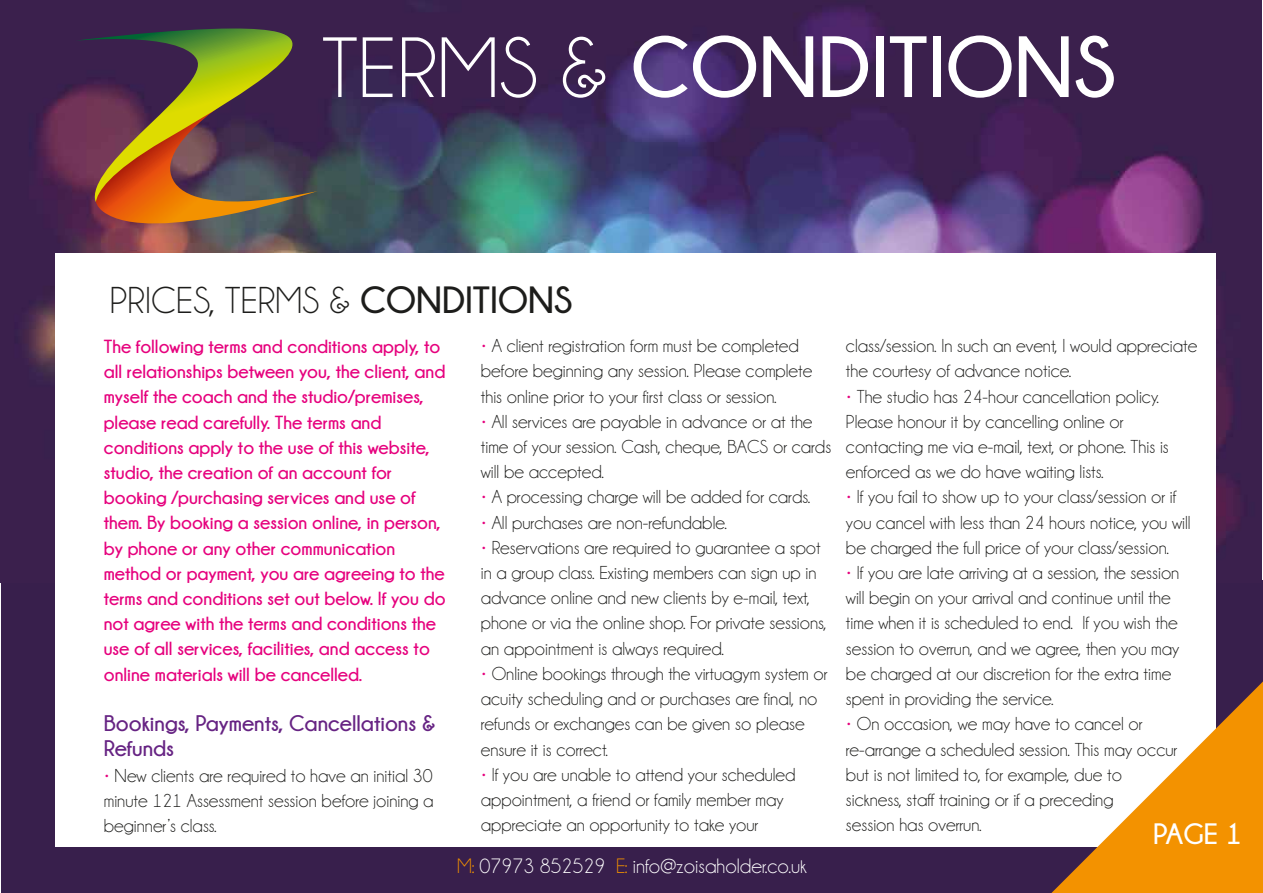
<style>
.page{position:relative;width:1263px;height:893px;background:#fff}
.page>*{position:absolute;margin:0;border:0;box-sizing:border-box;transform-origin:0 0}
.t1{font:700 86.4px "Champagne&Limousines";color:#fff}
.t2{font:37.8px "Champagne&Limousines";color:#1d1d1b}
.t3{font:700 29.4px "Champagne&Limousines";color:#fff}
.t4{font:700 22.5px/25.2px "Champagne&Limousines";color:#662383}
.t5{font:21px "Champagne&Limousines";color:#fff}
.t6{font:18.9px/25.2px "Champagne&Limousines";color:#1d1d1b}
.t7{font:700 18.9px/25.2px "Champagne&Limousines";color:#e6007d}
.s1{font-weight:400}
.s2{font-weight:700}
.s3{color:#e6007d}
.s4{color:#f39200}
</style>
<div class="page">
<div style="left:1px;top:580px;width:1261px;height:313px;background:#381f4c"></div>
<img style="left:1px;top:0;width:1261px;height:582px">
<div style="left:55px;top:253px;width:1160px;height:594px;background:#fff"></div>
<svg style="left:55px;top:28px;width:268px;height:219px;background:#6d4e40"></svg>
<svg style="left:1051px;top:681px;width:212px;height:212px"></svg>
<h1 class="t1" style="left:322px;top:20px;width:796px"><span class="s1">TERMS &amp;</span> CONDITIONS</h1>
<h2 class="t2" style="left:110px;top:281px;width:464px">PRICES, TERMS &amp; <span class="s2">CONDITIONS</span></h2>
<p class="t7" style="left:104px;top:334px;width:343px">The following terms and conditions apply, to all relationships between you, the client, and myself the coach and the studio/premises, please read carefully. The terms and conditions apply to the use of this website, studio, the creation of an account for booking /purchasing services and use of them. By booking a session online, in person, by phone or any other communication method or payment, you are agreeing to the terms and conditions set out below. If you do not agree with the terms and conditions the use of all services, facilities, and access to online materials will be cancelled.</p>
<p class="t4" style="left:104px;top:711px;width:333px">Bookings, Payments, Cancellations &amp;<br>Refunds</p>
<p class="t6" style="left:104px;top:763px;width:331px;text-align:justify"><span class="s3">•</span> New clients are required to have an initial 30 minute 121 Assessment session before joining a beginner’s class.</p>
<p class="t6" style="left:481px;top:333px;width:333px"><span class="s3">•</span> A client registration form must be completed before beginning any session. Please complete this online prior to your first class or session.</p>
<p class="t6" style="left:481px;top:409px;width:352px"><span class="s3">•</span> All services are payable in advance or at the time of your session. Cash, cheque, BACS or cards will be accepted.</p>
<p class="t6" style="left:481px;top:485px;width:331px"><span class="s3">•</span> A processing charge will be added for cards.</p>
<p class="t6" style="left:481px;top:510px;width:248px"><span class="s3">•</span> All purchases are non-refundable.</p>
<p class="t6" style="left:481px;top:535px;width:347px"><span class="s3">•</span> Reservations are required to guarantee a spot in a group class. Existing members can sign up in advance online and new clients by e-mail, text, phone or via the online shop. For private sessions, an appointment is always required.</p>
<p class="t6" style="left:481px;top:661px;width:348px"><span class="s3">•</span> Online bookings through the virtuagym system or acuity scheduling and or purchases are final, no refunds or exchanges can be given so please ensure it is correct.</p>
<p class="t6" style="left:481px;top:762px;width:316px"><span class="s3">•</span> If you are unable to attend your scheduled appointment, a friend or family member may appreciate an opportunity to take your</p>
<p class="t5" style="left:457px;top:855px;width:351px"><span class="s4">M:</span> 07973 852529 <span class="s4">E:</span> info@zoisaholder.co.uk</p>
<p class="t6" style="left:846px;top:333px;width:353px">class/session. In such an event, I would appreciate the courtesy of advance notice.</p>
<p class="t6" style="left:846px;top:384px;width:324px"><span class="s3">•</span> The studio has 24-hour cancellation policy.<br>Please honour it by cancelling online or contacting me via e-mail, text, or phone. This is enforced as we do have waiting lists.</p>
<p class="t6" style="left:846px;top:485px;width:346px"><span class="s3">•</span> If you fail to show up to your class/session or if you cancel with less than 24 hours notice, you will be charged the full price of your class/session.</p>
<p class="t6" style="left:846px;top:560px;width:335px"><span class="s3">•</span> If you are late arriving at a session, the session will begin on your arrival and continue until the time when it is scheduled to end. If you wish the session to overrun, and we agree, then you may be charged at our discretion for the extra time spent in providing the service.</p>
<p class="t6" style="left:846px;top:712px;width:333px"><span class="s3">•</span> On occasion, we may have to cancel or re-arrange a scheduled session. This may occur but is not limited to, for example, due to sickness, staff training or if a preceding<br>session has overrun.</p>
<h3 class="t3" style="left:1153px;top:817px;width:91px">PAGE 1</h3>
</div>
